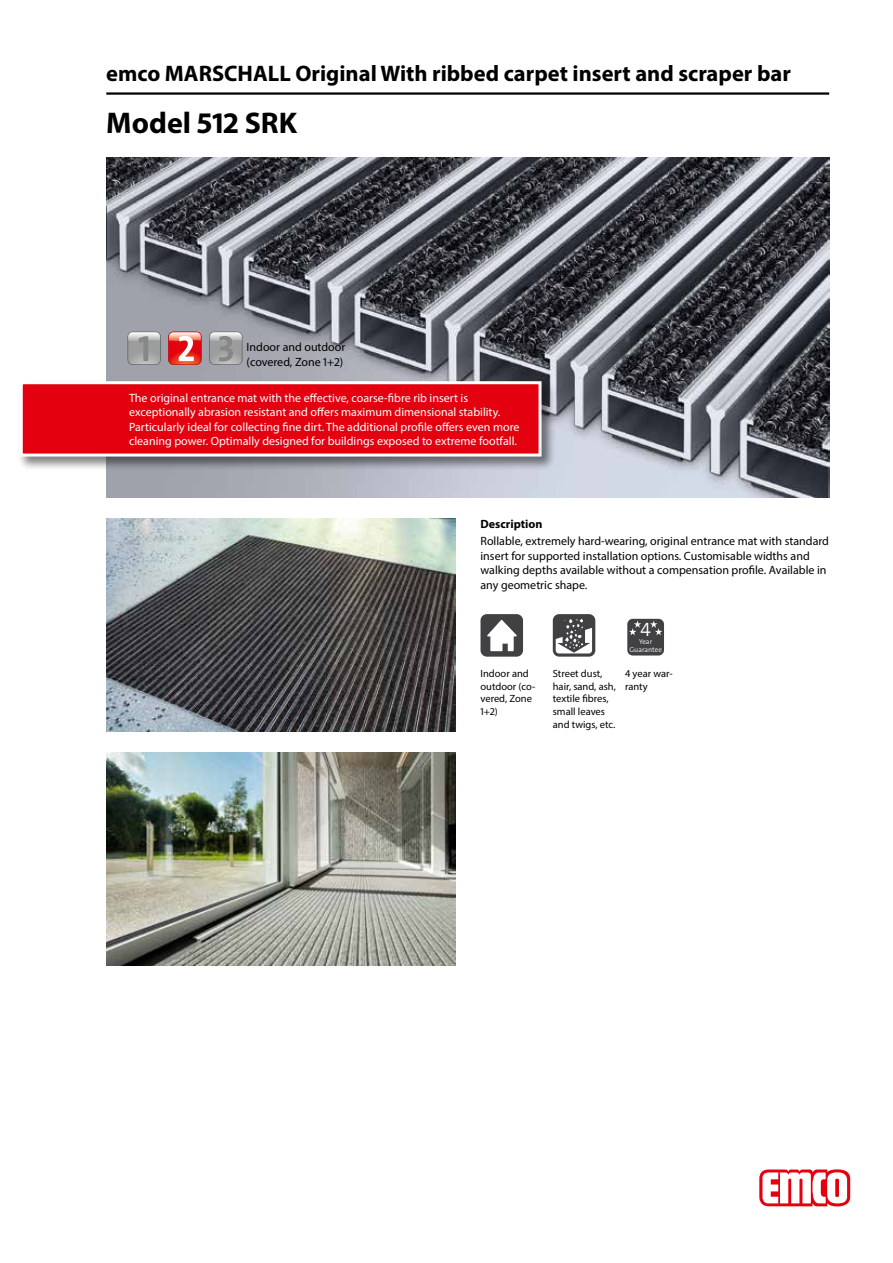
<style>
.page{position:relative;width:893px;height:1263px;background:#fff}
.page>*{position:absolute;margin:0;border:0;box-sizing:border-box;transform-origin:0 0}
.t1{font:700 30px "Myriad Pro";color:#000}
.t2{font:700 22.5px "Myriad Pro";color:#000}
.t3{font:300 19.5px "The Sans Os F";color:#fff}
.t4{font:12px/14.4px "Myriad Pro";color:#fff}
.t5{font:12px/14.4px "Myriad Pro";color:#000}
.t6{font:700 12px "Myriad Pro";color:#000}
.t7{font:10.5px/12.6px "Myriad Pro";color:#000}
.t8{font:300 7.05px/7.8px "The Sans Os F";color:#fff;text-align:center}
</style>
<div class="page">
<img style="left:106px;top:157px;width:723px;height:340px">
<hr style="left:106px;top:92px;width:723px;height:3px;background:#000">
<svg style="left:759px;top:1169px;width:91px;height:37px"></svg>
<div style="left:18px;top:379px;width:538px;height:92px;background:#000;opacity:.5"></div>
<div style="left:21px;top:383px;width:519px;height:72px;background:#e3000f"></div>
<div style="left:20px;top:381px;width:522px;height:76px;border:3px solid #fff"></div>
<svg style="left:168px;top:332px;width:33px;height:33px"></svg>
<svg style="left:209px;top:332px;width:33px;height:33px"></svg>
<svg style="left:128px;top:332px;width:33px;height:33px"></svg>
<img style="left:106px;top:519px;width:349px;height:212px">
<img style="left:106px;top:753px;width:349px;height:212px">
<div style="left:480px;top:614px;width:43px;height:43px;background:#414042;border-radius:6px"></div>
<svg style="left:487px;top:620px;width:30px;height:31px"></svg>
<svg style="left:553px;top:614px;width:42px;height:43px"></svg>
<svg style="left:556px;top:619px;width:36px;height:34px"></svg>
<div style="left:627px;top:619px;width:37px;height:36px;background:#414042;border-radius:5px"></div>
<svg style="left:629px;top:621px;width:12px;height:14px"></svg>
<svg style="left:650px;top:621px;width:12px;height:14px"></svg>
<h2 class="t2" style="left:106px;top:59px;width:686px">emco MARSCHALL Original With ribbed carpet insert and scraper bar</h2>
<h1 class="t1" style="left:106px;top:103px;width:192px">Model 512 SRK</h1>
<p class="t5" style="left:247px;top:340px;width:100px">Indoor and outdoor (covered, Zone 1+2)</p>
<p class="t4" style="left:129px;top:390px;width:392px">The original entrance mat with the effective, coarse-fibre rib insert is exceptionally abrasion resistant and offers maximum dimensional stability.<br>Particularly ideal for collecting fine dirt. The additional profile offers even more cleaning power. Optimally designed for buildings exposed to extreme footfall.</p>
<p class="t6" style="left:480px;top:516px;width:63px">Description</p>
<p class="t5" style="left:480px;top:534px;width:350px">Rollable, extremely hard-wearing, original entrance mat with standard insert for supported installation options. Customisable widths and walking depths available without a compensation profile. Available in any geometric shape.</p>
<p class="t7" style="left:480px;top:667px;width:56px">Indoor and outdoor (co&shy;vered, Zone<br>1+2)</p>
<p class="t7" style="left:553px;top:667px;width:65px">Street dust, hair, sand, ash, textile fibres, small leaves and twigs, etc.</p>
<h3 class="t3" style="left:640px;top:617px;width:12px">4</h3>
<p class="t8" style="left:629px;top:638px;width:34px">Year<br>Guarantee</p>
<p class="t7" style="left:625px;top:667px;width:49px">4 year war&shy;ranty</p>
</div>
